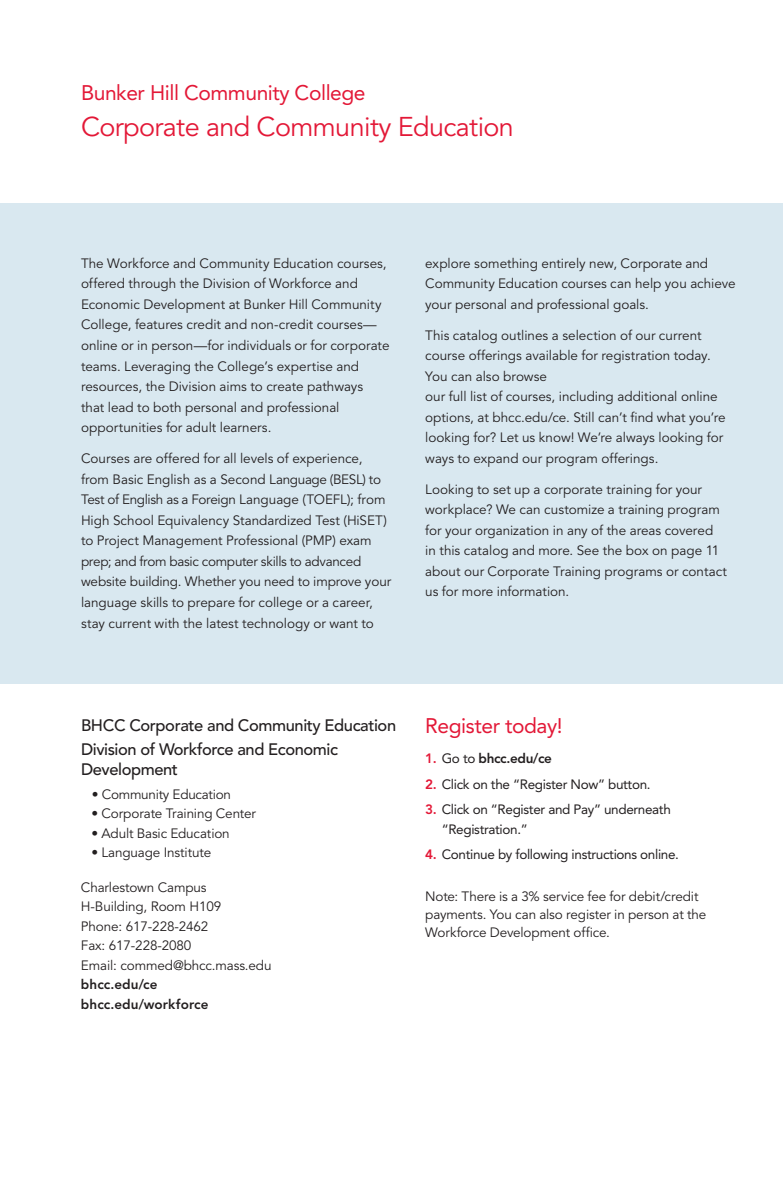
<style>
.page{position:relative;width:783px;height:1188px;background:#fff}
.page>*{position:absolute;margin:0;border:0;box-sizing:border-box;transform-origin:0 0}
.t1{font:27px "Avenir LT Std";letter-spacing:-.02em;color:#e31837}
.t2{font:21px "Avenir LT Std";letter-spacing:-.02em;color:#e31837}
.t3{font:500 16.5px/24px "Avenir LT Std";letter-spacing:-.025em;color:#231f20}
.t4{font:13.5px/20.5px "Avenir LT Std";color:#231f20}
.t5{font:13.5px/19.5px "Avenir LT Std";letter-spacing:-.025em;color:#231f20}
.t6{font:800 13.5px/19.5px "Avenir LT Std";letter-spacing:.005em;color:#231f20}
.t7{font:13.5px "Avenir LT Std";letter-spacing:-.02em;color:#231f20}
.t8{font:800 13.5px "Avenir LT Std";letter-spacing:-.025em;color:#231f20}
.s1{color:#e31837}
.s2{font-weight:400}
.s3{font-weight:800;color:#e31837}
</style>
<div class="page">
<div style="left:0;top:204px;width:783px;height:480px;background:#d9e8f0"></div>
<h2 class="t2" style="left:81px;top:80px;width:286px">Bunker Hill Community College</h2>
<h1 class="t1" style="left:81px;top:111px;width:434px">Corporate and Community Education</h1>
<p class="t4" style="left:81px;top:253px;width:310px">The Workforce and Community Education courses, offered through the Division of Workforce and Economic Development at Bunker Hill Community College, features credit and non-credit courses— online or in person—for individuals or for corporate teams. Leveraging the College’s expertise and resources, the Division aims to create pathways that lead to both personal and professional opportunities for adult learners.</p>
<p class="t4" style="left:81px;top:449px;width:312px">Courses are offered for all levels of experience, from Basic English as a Second Language (BESL) to Test of English as a Foreign Language (TOEFL); from High School Equivalency Standardized Test (HiSET) to Project Management Professional (PMP) exam prep; and from basic computer skills to advanced website building. Whether you need to improve your language skills to prepare for college or a career, stay current with the latest technology or want to</p>
<p class="t4" style="left:425px;top:253px;width:312px">explore something entirely new, Corporate and<br>Community Education courses can help you achieve your personal and professional goals.</p>
<p class="t4" style="left:425px;top:325px;width:302px">This catalog outlines a selection of our current course offerings available for registration today.<br>You can also browse<br>our full list of courses, including additional online options, at bhcc.edu/ce. Still can’t find what you’re looking for? Let us know! We’re always looking for ways to expand our program offerings.</p>
<p class="t4" style="left:425px;top:479px;width:303px">Looking to set up a corporate training for your workplace? We can customize a training program for your organization in any of the areas covered in this catalog and more. See the box on page 11 about our Corporate Training programs or contact us for more information.</p>
<p class="t3" style="left:81px;top:714px;width:317px">BHCC Corporate and Community Education<br>Division of Workforce and Economic</p>
<p class="t3" style="left:81px;top:758px;width:99px">Development</p>
<p class="t7" style="left:92px;top:786px;width:141px">• Community Education</p>
<p class="t4" style="left:91px;top:804px;width:166px">• Corporate Training Center</p>
<p class="t4" style="left:91px;top:823px;width:140px">• Adult Basic Education</p>
<p class="t4" style="left:91px;top:843px;width:121px">• Language Institute</p>
<p class="t4" style="left:81px;top:878px;width:192px;line-height:19.5px">Charlestown Campus<br>H-Building, Room H109<br>Phone: 617-228-2462<br>Fax: 617-228-2080<br>Email: commed@bhcc.mass.edu</p>
<p class="t6" style="left:81px;top:975px;width:129px">bhcc.edu/ce bhcc.edu/workforce</p>
<h2 class="t2" style="left:425px;top:714px;width:139px">Register today!</h2>
<p class="t8" style="left:425px;top:751px;width:128px"><span class="s1">1.</span> <span class="s2">Go to</span> bhcc.edu/ce</p>
<p class="t5" style="left:425px;top:774px;width:227px"><span class="s3">2.</span> Click on the “Register Now” button.</p>
<p class="t5" style="left:442px;top:800px;width:231px;text-indent:-16px"><span class="s3">3.</span> Click on “Register and Pay” underneath “Registration.”</p>
<p class="t5" style="left:425px;top:845px;width:255px"><span class="s3">4.</span> Continue by following instructions online.</p>
<p class="t4" style="left:425px;top:888px;width:283px;line-height:18px">Note: There is a 3% service fee for debit/credit payments. You can also register in person at the<br>Workforce Development office.</p>
</div>
